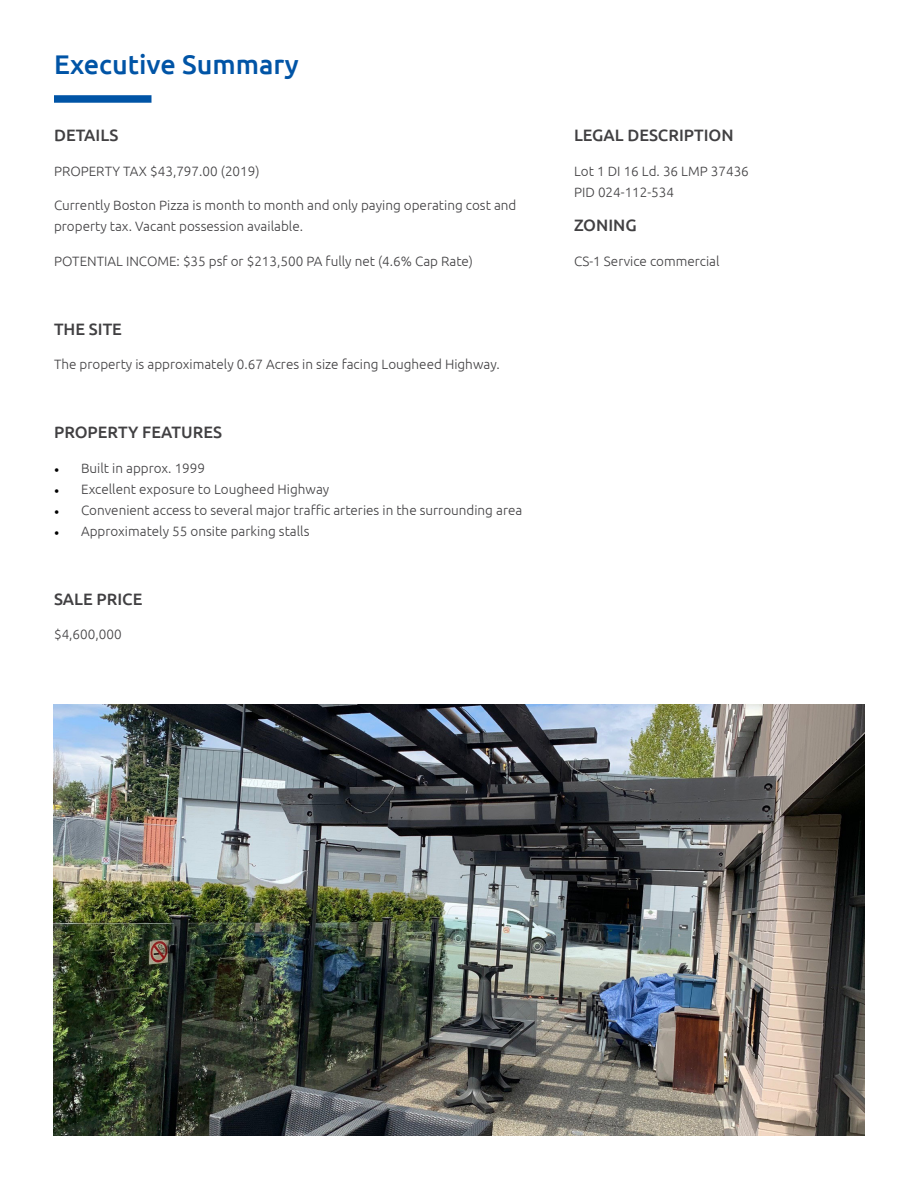
<style>
.page{position:relative;width:918px;height:1188px;background:#fff}
.page>*{position:absolute;margin:0;border:0;box-sizing:border-box;transform-origin:0 0}
.t1{font:500 27px "Ubuntu";color:#0054a6}
.t2{font:500 16.5px "Ubuntu";color:#414042}
.t3{font:300 13.5px/21px "Ubuntu";color:#414042}
.s1{font-family:"Minion Pro";font-weight:400;color:#000}
</style>
<div class="page">
<img style="left:54px;top:704px;width:811px;height:431px">
<div style="left:54px;top:95px;width:98px;height:8px;background:#0054a6"></div>
<h1 class="t1" style="left:54px;top:47px;width:246px">Executive Summary</h1>
<p class="t2" style="left:54px;top:125px;width:66px">DETAILS</p>
<p class="t3" style="left:54px;top:160px;width:207px">PROPERTY TAX $43,797.00 (2019)</p>
<p class="t3" style="left:54px;top:195px;width:464px">Currently Boston Pizza is month to month and only paying operating cost and property tax. Vacant possession available.</p>
<p class="t3" style="left:54px;top:250px;width:420px">POTENTIAL INCOME: $35 psf or $213,500 PA fully net (4.6% Cap Rate)</p>
<p class="t2" style="left:54px;top:319px;width:69px">THE SITE</p>
<p class="t3" style="left:54px;top:354px;width:447px">The property is approximately 0.67 Acres in size facing Lougheed Highway.</p>
<p class="t2" style="left:54px;top:422px;width:169px">PROPERTY FEATURES</p>
<p class="t3" style="left:54px;top:457px;width:153px"><span class="s1">•</span> Built in approx. 1999</p>
<p class="t3" style="left:54px;top:478px;width:277px"><span class="s1">•</span> Excellent exposure to Lougheed Highway</p>
<p class="t3" style="left:54px;top:499px;width:470px"><span class="s1">•</span> Convenient access to several major traffic arteries in the surrounding area</p>
<p class="t3" style="left:54px;top:520px;width:257px"><span class="s1">•</span> Approximately 55 onsite parking stalls</p>
<p class="t2" style="left:54px;top:589px;width:90px">SALE PRICE</p>
<p class="t3" style="left:54px;top:624px;width:69px">$4,600,000</p>
<p class="t2" style="left:574px;top:125px;width:161px">LEGAL DESCRIPTION</p>
<p class="t3" style="left:574px;top:160px;width:176px">Lot 1 DI 16 Ld. 36 LMP 37436<br>PID 024-112-534</p>
<p class="t2" style="left:574px;top:215px;width:64px">ZONING</p>
<p class="t3" style="left:574px;top:250px;width:147px">CS-1 Service commercial</p>
</div>
